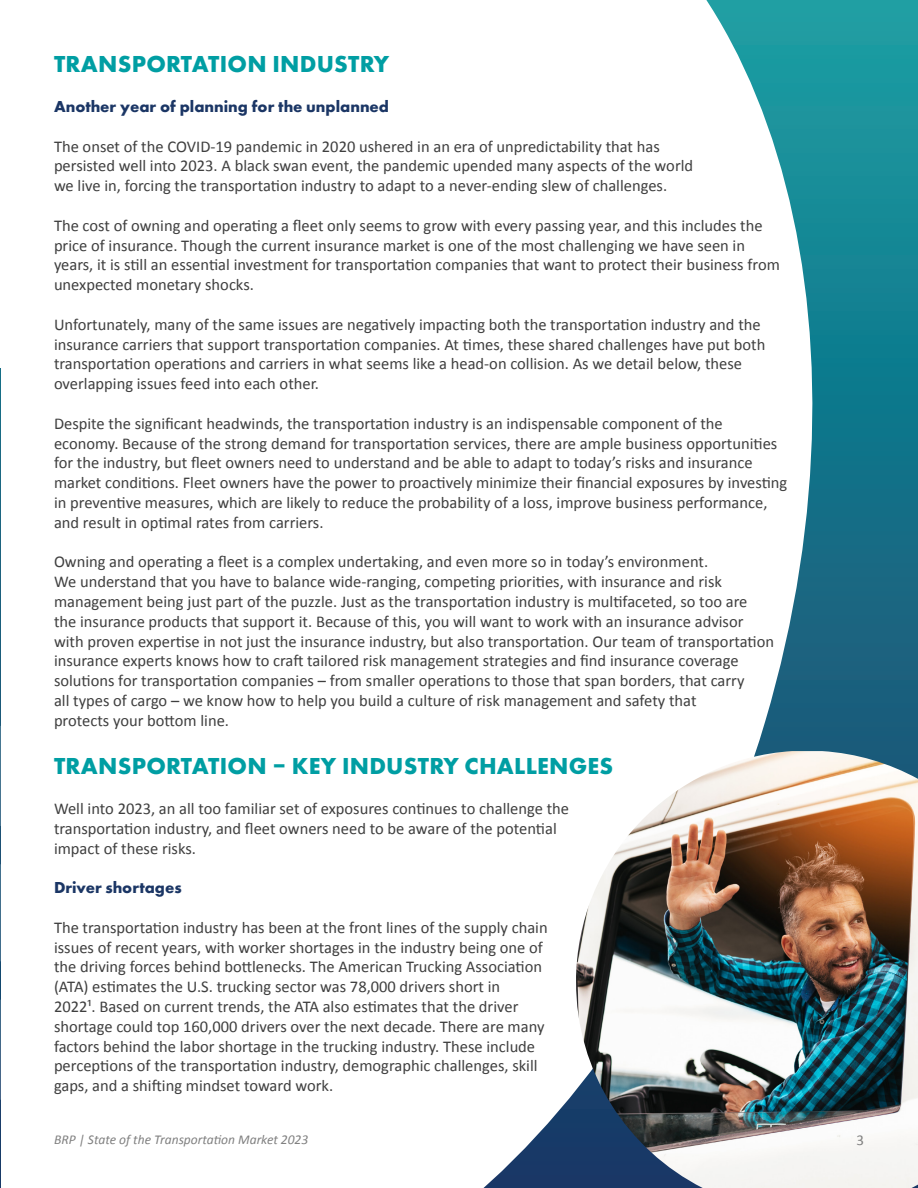
<style>
.page{position:relative;width:918px;height:1188px;background:#fff}
.page>*{position:absolute;margin:0;border:0;box-sizing:border-box;transform-origin:0 0}
.t1{font:700 24px "Futura PT";letter-spacing:.01em;color:#009ea3}
.Body_copy{font:16.5px/19.8px "Calibri";color:#3f3f3f}
.t2{font:700 16.5px "Futura PT";color:#1b3665}
.t3{font:15px "Calibri";color:#808080}
.t4{font:italic 13.5px "Calibri";color:#808080}
</style>
<div class="page">
<svg style="left:887px;top:0;width:31px;height:751px;background:#167b8e"></svg>
<svg style="left:483px;top:0;width:404px;height:1188px"></svg>
<svg style="left:0;top:368px;width:1px;height:820px"></svg>
<svg style="left:0;top:577px;width:1px;height:224px"></svg>
<img style="left:576px;top:751px;width:342px;height:437px">
<h1 class="t1" style="left:54px;top:49px;width:337px">TRANSPORTATION INDUSTRY</h1>
<h2 class="t2" style="left:54px;top:96px;width:337px">Another year of planning for the unplanned</h2>
<p class="Body_copy" style="left:54px;top:136px;width:607px">The onset of the COVID-19 pandemic in 2020 ushered in an era of unpredictability that has</p>
<p class="Body_copy" style="left:54px;top:155px;width:641px">persisted well into 2023. A black swan event, the pandemic upended many aspects of the world</p>
<p class="Body_copy" style="left:54px;top:175px;width:615px">we live in, forcing the transportation industry to adapt to a never-ending slew of challenges.</p>
<p class="Body_copy" style="left:54px;top:215px;width:727px">The cost of owning and operating a fleet only seems to grow with every passing year, and this includes the price of insurance. Though the current insurance market is one of the most challenging we have seen in years, it is still an essential investment for transportation companies that want to protect their business from unexpected monetary shocks.</p>
<p class="Body_copy" style="left:54px;top:314px;width:713px">Unfortunately, many of the same issues are negatively impacting both the transportation industry and the insurance carriers that support transportation companies. At times, these shared challenges have put both transportation operations and carriers in what seems like a head-on collision. As we detail below, these overlapping issues feed into each other.</p>
<p class="Body_copy" style="left:54px;top:413px;width:735px">Despite the significant headwinds, the transportation industry is an indispensable component of the economy. Because of the strong demand for transportation services, there are ample business opportunities for the industry, but fleet owners need to understand and be able to adapt to today’s risks and insurance market conditions. Fleet owners have the power to proactively minimize their financial exposures by investing in preventive measures, which are likely to reduce the probability of a loss, improve business performance, and result in optimal rates from carriers.</p>
<p class="Body_copy" style="left:54px;top:551px;width:722px">Owning and operating a fleet is a complex undertaking, and even more so in today’s environment.<br>We understand that you have to balance wide-ranging, competing priorities, with insurance and risk management being just part of the puzzle. Just as the transportation industry is multifaceted, so too are<br>the insurance products that support it. Because of this, you will want to work with an insurance advisor with proven expertise in not just the insurance industry, but also transportation. Our team of transportation insurance experts knows how to craft tailored risk management strategies and find insurance coverage solutions for transportation companies – from smaller operations to those that span borders, that carry<br>all types of cargo – we know how to help you build a culture of risk management and safety that<br>protects your bottom line.</p>
<h1 class="t1" style="left:54px;top:751px;width:561px">TRANSPORTATION – KEY INDUSTRY CHALLENGES</h1>
<p class="Body_copy" style="left:54px;top:798px;width:517px">Well into 2023, an all too familiar set of exposures continues to challenge the transportation industry, and fleet owners need to be aware of the potential impact of these risks.</p>
<h2 class="t2" style="left:54px;top:877px;width:129px">Driver shortages</h2>
<p class="Body_copy" style="left:54px;top:917px;width:495px">The transportation industry has been at the front lines of the supply chain issues of recent years, with worker shortages in the industry being one of the driving forces behind bottlenecks. The American Trucking Association (ATA) estimates the U.S. trucking sector was 78,000 drivers short in<br>2022¹. Based on current trends, the ATA also estimates that the driver shortage could top 160,000 drivers over the next decade. There are many factors behind the labor shortage in the trucking industry. These include perceptions of the transportation industry, demographic challenges, skill gaps, and a shifting mindset toward work.</p>
<p class="t4" style="left:54px;top:1130px;width:256px">BRP | State of the Transportation Market 2023</p>
<p class="t3" style="left:856px;top:1130px;width:9px">3</p>
</div>
